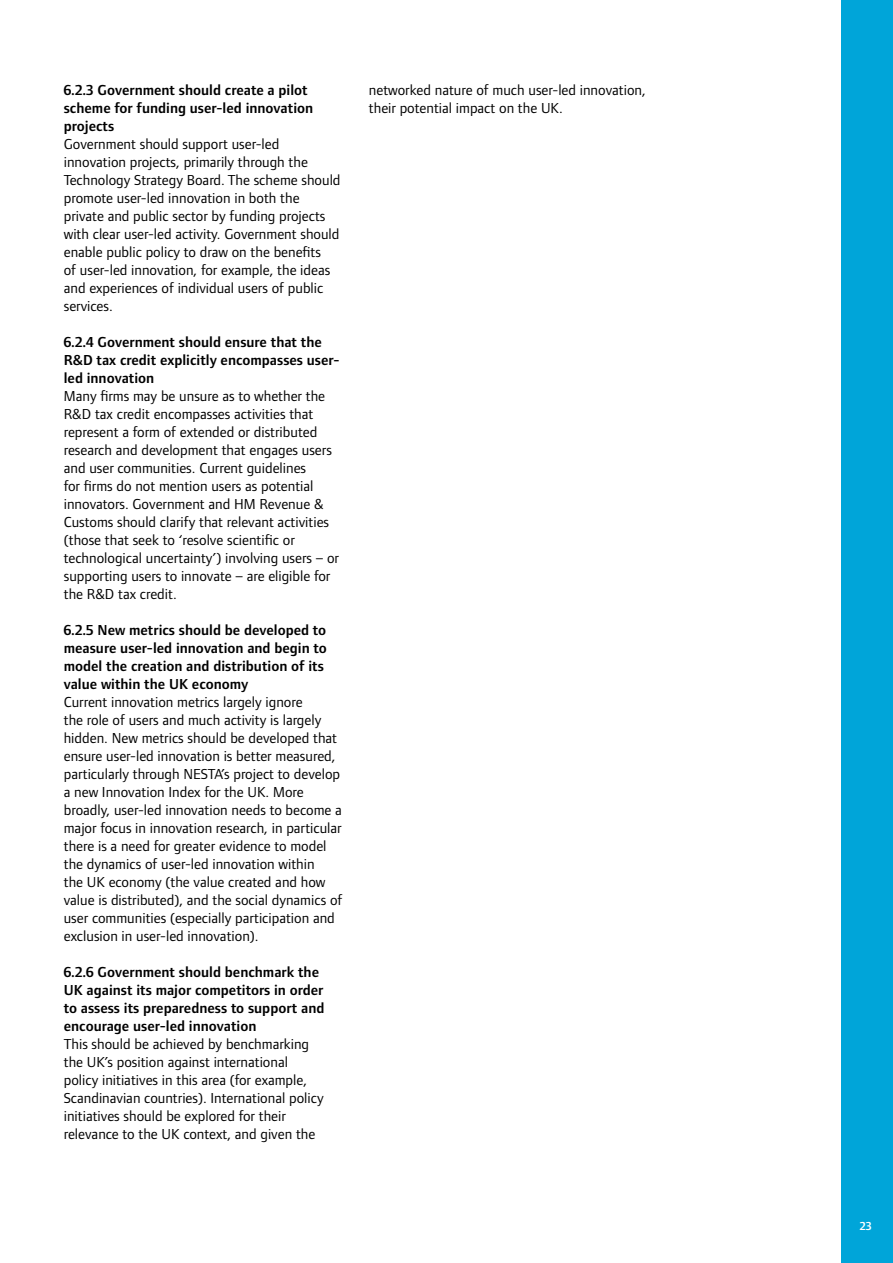
<style>
.page{position:relative;width:893px;height:1263px;background:#fff}
.page>*{position:absolute;margin:0;border:0;box-sizing:border-box;transform-origin:0 0}
.t1{font:15px/18px "Foundry Form Sans";color:#000}
.t2{font:600 15px/18px "Foundry Form Sans";color:#000}
.t3{font:600 12px "Foundry Form Sans";color:#fff}
</style>
<div class="page">
<div style="left:842px;top:0;width:51px;height:1263px;background:#00a5d9"></div>
<p class="t2" style="left:64px;top:80px;width:251px">6.2.3 Government should create a pilot scheme for funding user-led innovation projects</p>
<p class="t1" style="left:64px;top:134px;width:278px">Government should support user-led innovation projects, primarily through the Technology Strategy Board. The scheme should promote user-led innovation in both the private and public sector by funding projects with clear user-led activity. Government should enable public policy to draw on the benefits<br>of user-led innovation, for example, the ideas and experiences of individual users of public services.</p>
<p class="t2" style="left:64px;top:332px;width:277px">6.2.4 Government should ensure that the<br>R&amp;D tax credit explicitly encompasses user&shy;led innovation</p>
<p class="t1" style="left:64px;top:386px;width:277px">Many firms may be unsure as to whether the R&amp;D tax credit encompasses activities that represent a form of extended or distributed research and development that engages users and user communities. Current guidelines<br>for firms do not mention users as potential innovators. Government and HM Revenue &amp; Customs should clarify that relevant activities (those that seek to ‘resolve scientific or technological uncertainty’) involving users – or supporting users to innovate – are eligible for the R&amp;D tax credit.</p>
<p class="t2" style="left:64px;top:620px;width:265px">6.2.5 New metrics should be developed to measure user-led innovation and begin to model the creation and distribution of its value within the UK economy</p>
<p class="t1" style="left:64px;top:692px;width:280px">Current innovation metrics largely ignore<br>the role of users and much activity is largely hidden. New metrics should be developed that ensure user-led innovation is better measured, particularly through NESTA’s project to develop a new Innovation Index for the UK. More broadly, user-led innovation needs to become a major focus in innovation research, in particular there is a need for greater evidence to model the dynamics of user-led innovation within<br>the UK economy (the value created and how value is distributed), and the social dynamics of user communities (especially participation and exclusion in user-led innovation).</p>
<p class="t2" style="left:64px;top:962px;width:262px">6.2.6 Government should benchmark the UK against its major competitors in order to assess its preparedness to support and encourage user-led innovation</p>
<p class="t1" style="left:64px;top:1034px;width:261px">This should be achieved by benchmarking the UK’s position against international policy initiatives in this area (for example, Scandinavian countries). International policy initiatives should be explored for their relevance to the UK context, and given the</p>
<p class="t1" style="left:369px;top:80px;width:279px">networked nature of much user-led innovation, their potential impact on the UK.</p>
<p class="t3" style="left:860px;top:1219px;width:13px">23</p>
</div>
